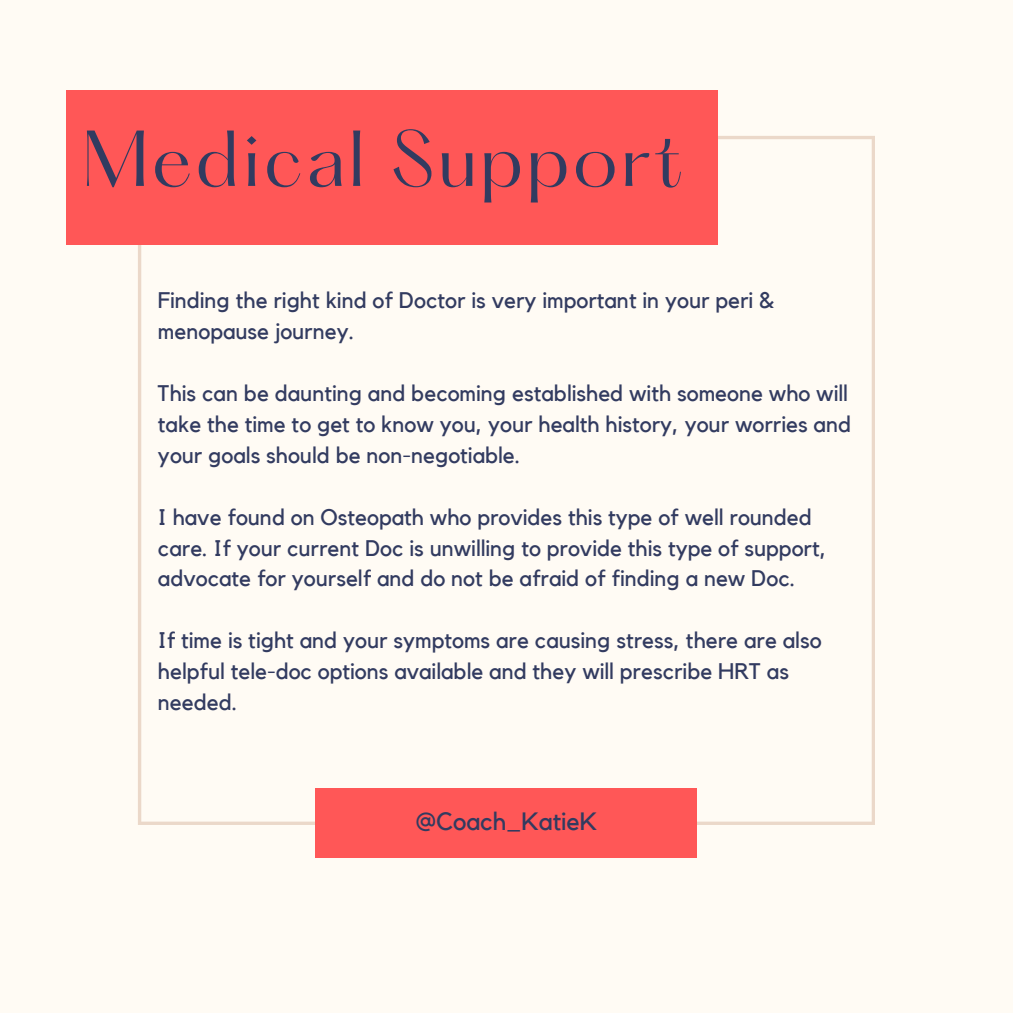
<style>
.page{position:relative;width:1013px;height:1013px;background:#fff}
.page>*{position:absolute;margin:0;border:0;box-sizing:border-box;transform-origin:0 0}
.t1{font:69.12px "Hatton";letter-spacing:.045em;color:#323b60}
.t2{font:25px "Kollektif";color:#323b60}
.t3{font:22.5px/31px "Kollektif";color:#323b60}
</style>
<div class="page">
<div style="left:0;top:0;width:1012px;height:1012px;background:#fffbf4"></div>
<svg style="left:138px;top:136px;width:737px;height:689px"></svg>
<div style="left:315px;top:788px;width:382px;height:70px;background:#ff5757"></div>
<div style="left:66px;top:90px;width:651px;height:155px;background:#ff5757"></div>
<h2 class="t1" style="left:82px;top:126px;width:603px">Medical Support</h2>
<h1 class="t3" style="left:158px;top:285px;width:617px">Finding the right kind of Doctor is very important in your peri &amp; menopause journey.</h1>
<p class="t3" style="left:158px;top:378px;width:694px">This can be daunting and becoming established with someone who will take the time to get to know you, your health history, your worries and your goals should be non-negotiable.</p>
<p class="t3" style="left:158px;top:502px;width:670px">I have found on Osteopath who provides this type of well rounded care. If your current Doc is unwilling to provide this type of support, advocate for yourself and do not be afraid of finding a new Doc.</p>
<p class="t3" style="left:158px;top:626px;width:665px">If time is tight and your symptoms are causing stress, there are also helpful tele-doc options available and they will prescribe HRT as needed.</p>
<p class="t2" style="left:416px;top:810px;width:183px">@Coach_KatieK</p>
</div>
